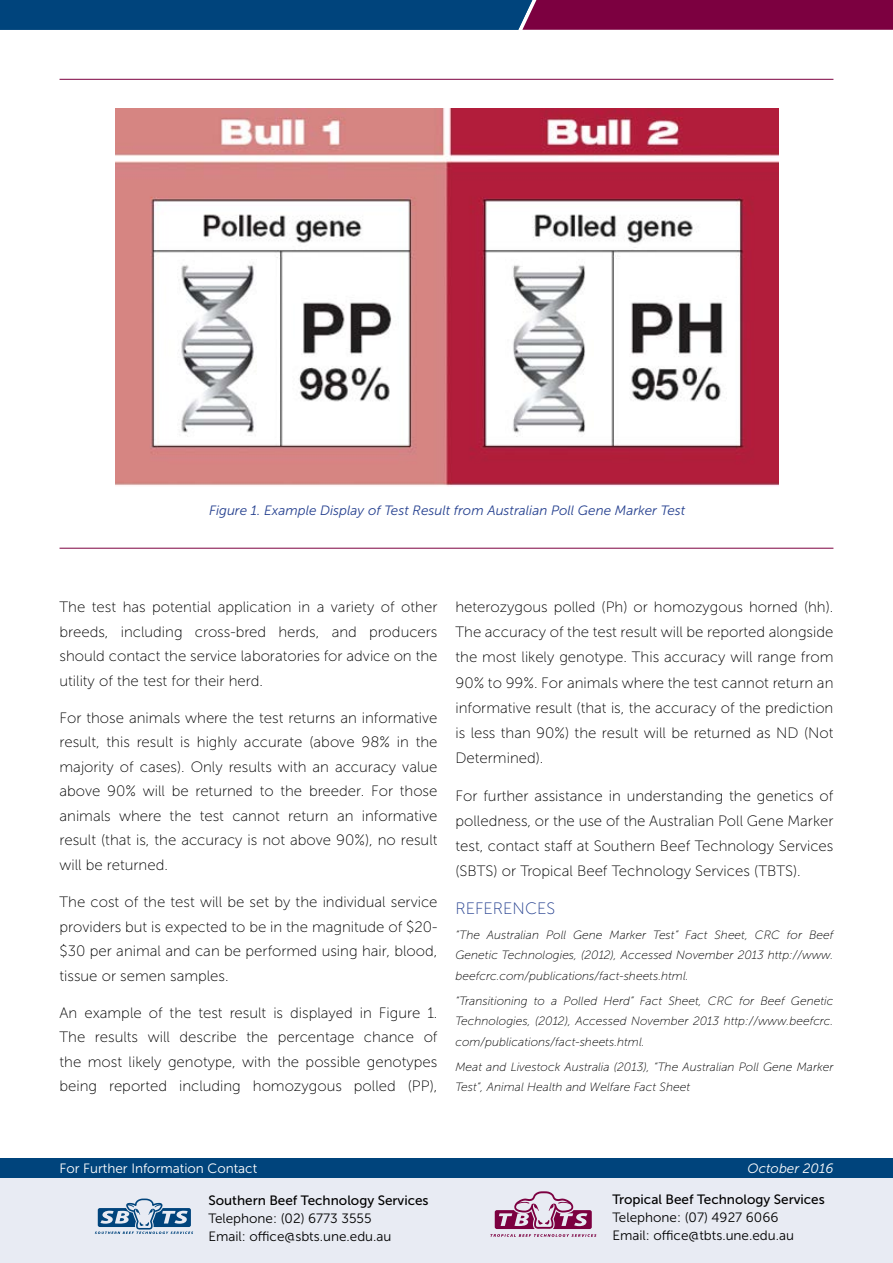
<style>
.page{position:relative;width:893px;height:1263px;background:#fff}
.page>*{position:absolute;margin:0;border:0;box-sizing:border-box;transform-origin:0 0}
.t1{font:16.5px "Museo Sans 100";color:#25408f}
.t2{font:15px/24.5px "Museo Sans 100";color:#000;text-align:justify}
.t3{font:13.5px/18px "Museo Sans 300";color:#000}
.t4{font:italic 13.5px "Museo Sans 300";color:#25408f}
.t5{font:13.5px "Museo Sans 500";color:#000}
.t6{font:13.5px "Museo Sans 300";color:#fff}
.t7{font:italic 13.5px "Museo Sans 300";color:#fff}
.t8{font:italic 12px/20.5px "Museo Sans 100";color:#000;text-align:justify}
</style>
<div class="page">
<img style="left:115px;top:109px;width:664px;height:378px">
<hr style="left:60px;top:548px;width:773px;height:1px;background:#7c0040">
<hr style="left:60px;top:79px;width:773px;height:1px;background:#7c0040">
<svg style="left:0;top:0;width:893px;height:30px;background:#342a64"></svg>
<div style="left:0;top:1159px;width:893px;height:104px;background:#e8ebf3"></div>
<svg style="left:95px;top:1198px;width:98px;height:36px"></svg>
<svg style="left:490px;top:1191px;width:106px;height:46px"></svg>
<div style="left:0;top:1159px;width:893px;height:19px;background:#00447c"></div>
<p class="t4" style="left:209px;top:503px;width:478px">Figure 1. Example Display of Test Result from Australian Poll Gene Marker Test</p>
<p class="t2" style="left:60px;top:595px;width:379px">The test has potential application in a variety of other breeds, including cross-bred herds, and producers should contact the service laboratories for advice on the utility of the test for their herd.</p>
<p class="t2" style="left:60px;top:706px;width:379px">For those animals where the test returns an informative result, this result is highly accurate (above 98% in the majority of cases). Only results with an accuracy value above 90% will be returned to the breeder. For those animals where the test cannot return an informative result (that is, the accuracy is not above 90%), no result will be returned.</p>
<p class="t2" style="left:60px;top:890px;width:379px">The cost of the test will be set by the individual service providers but is expected to be in the magnitude of $20- $30 per animal and can be performed using hair, blood, tissue or semen samples.</p>
<p class="t2" style="left:60px;top:1000px;width:379px">An example of the test result is displayed in Figure 1.<br>The results will describe the percentage chance of the most likely genotype, with the possible genotypes being reported including homozygous polled (PP),</p>
<p class="t2" style="left:455px;top:595px;width:379px;line-height:25px">heterozygous polled (Ph) or homozygous horned (hh).<br>The accuracy of the test result will be reported alongside the most likely genotype. This accuracy will range from 90% to 99%. For animals where the test cannot return an informative result (that is, the accuracy of the prediction is less than 90%) the result will be returned as ND (Not Determined).</p>
<p class="t2" style="left:455px;top:783px;width:379px;line-height:25px">For further assistance in understanding the genetics of polledness, or the use of the Australian Poll Gene Marker test, contact staff at Southern Beef Technology Services (SBTS) or Tropical Beef Technology Services (TBTS).</p>
<p class="t1" style="left:455px;top:899px;width:101px">REFERENCES</p>
<p class="t8" style="left:455px;top:924px;width:379px">“The Australian Poll Gene Marker Test” Fact Sheet, CRC for Beef Genetic Technologies, (2012), Accessed November 2013 http://www. beefcrc.com/publications/fact-sheets.html.</p>
<p class="t8" style="left:455px;top:990px;width:379px">“Transitioning to a Polled Herd” Fact Sheet, CRC for Beef Genetic Technologies, (2012), Accessed November 2013 http://www.beefcrc. com/publications/fact-sheets.html.</p>
<p class="t8" style="left:455px;top:1056px;width:379px">Meat and Livestock Australia (2013), “The Australian Poll Gene Marker<br>Test”, Animal Health and Welfare Fact Sheet</p>
<p class="t6" style="left:60px;top:1161px;width:199px">For Further Information Contact</p>
<p class="t7" style="left:748px;top:1161px;width:87px">October 2016</p>
<p class="t5" style="left:208px;top:1192px;width:222px">Southern Beef Technology Services</p>
<p class="t3" style="left:208px;top:1209px;width:185px">Telephone: (02) 6773 3555<br>Email: office@sbts.une.edu.au</p>
<p class="t5" style="left:612px;top:1192px;width:214px">Tropical Beef Technology Services</p>
<p class="t3" style="left:612px;top:1208px;width:183px">Telephone: (07) 4927 6066<br>Email: office@tbts.une.edu.au</p>
</div>
